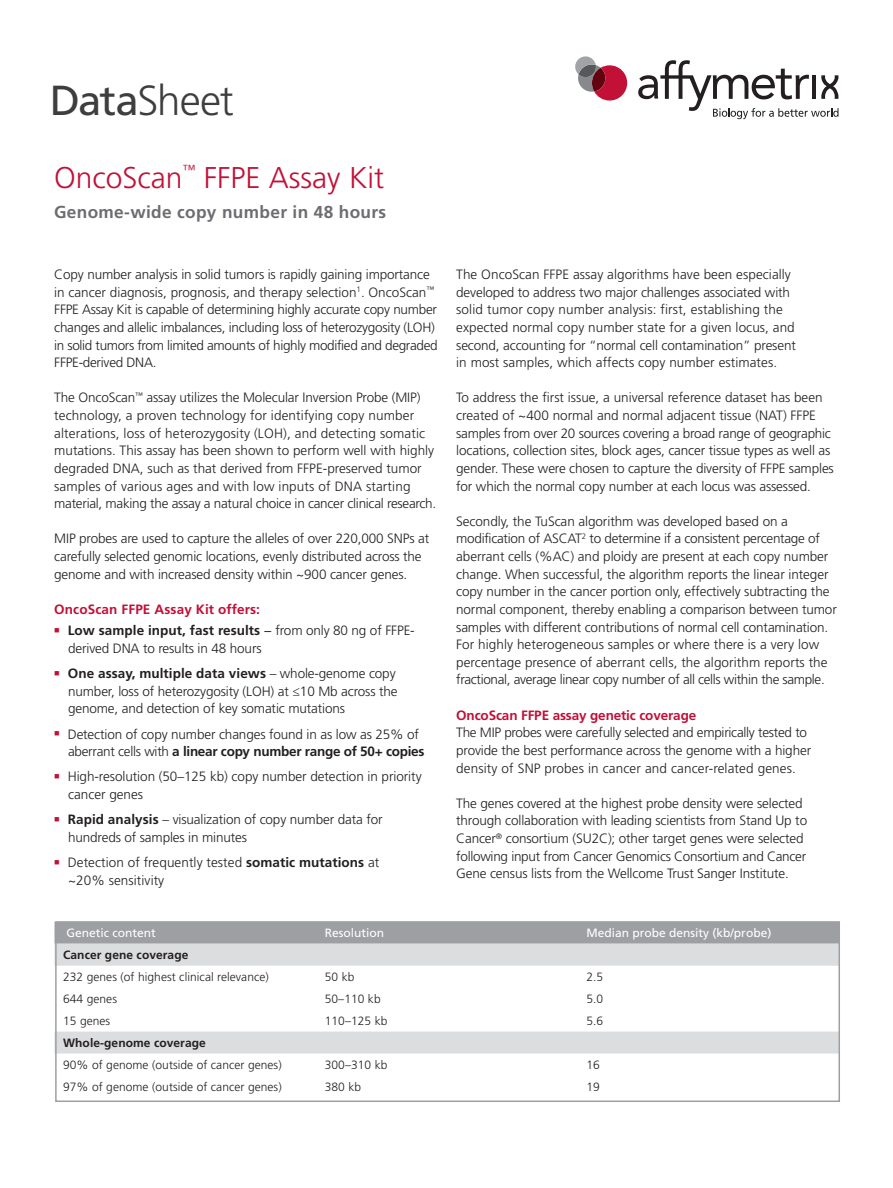
<style>
.page{position:relative;width:893px;height:1188px;background:#fff}
.page>*{position:absolute;margin:0;border:0;box-sizing:border-box;transform-origin:0 0}
.t1{font:300 42px "Frutiger LT Std";letter-spacing:-.025em;color:#3e3e3f}
.t2{font:300 30px "Frutiger LT Std";color:#c21037}
.t3{font:700 17.25px "Frutiger LT Std";letter-spacing:.02em;color:#6c6d70}
.Body_paragraph{font:300 13.5px/17.7px "Frutiger LT Std";letter-spacing:-.01em;color:#231f20}
.Bullet_Body_Paragrap{font:300 13.5px/17.7px "Frutiger LT Std";letter-spacing:-.01em;color:#231f20}
.Body_paragraph-2{font:700 13.5px "Frutiger LT Std";letter-spacing:-.01em;color:#c21037}
.Body_paragraph-3{font:700 13.5px "Frutiger LT Std";letter-spacing:.01em;color:#c21037}
.t4{font:300 13.05px "Frutiger LT Std";color:#c21037}
.Bullet_Body_Paragrap-2{font:300 12px "Frutiger LT Std";letter-spacing:.005em;color:#231f20}
.Bullet_Body_Paragrap-3{font:12px "Frutiger LT Std";color:#fff}
.Bullet_Body_Paragrap-4{font:700 12px "Frutiger LT Std";letter-spacing:.005em;color:#231f20}
.s1{font-weight:400}
.s2{font-weight:700}
</style>
<div class="page">
<svg style="left:575px;top:56px;width:52px;height:45px"></svg>
<svg style="left:638px;top:60px;width:200px;height:59px"></svg>
<div style="left:54px;top:922px;width:782px;height:22px;background:#9d9fa2"></div>
<svg style="left:54px;top:944px;width:782px;height:110px"></svg>
<div style="left:55px;top:921px;width:784px;height:181px;border:2px solid #9d9fa2"></div>
<p class="t1" style="left:50px;top:76px;width:185px"><span class="s1">Data</span>Sheet</p>
<p class="t2" style="left:54px;top:160px;width:130px">OncoScan</p>
<p class="t4" style="left:182px;top:162px;width:14px">™</p>
<p class="t2" style="left:204px;top:160px;width:181px">FFPE Assay Kit</p>
<p class="t3" style="left:54px;top:202px;width:333px">Genome-wide copy number in 48 hours</p>
<p class="Body_paragraph" style="left:54px;top:266px;width:384px">Copy number analysis in solid tumors is rapidly gaining importance in cancer diagnosis, prognosis, and therapy selection<sup>1</sup>. OncoScan<sup>™ </sup>FFPE Assay Kit is capable of determining highly accurate copy number changes and allelic imbalances, including loss of heterozygosity (LOH) in solid tumors from limited amounts of highly modified and degraded FFPE-derived DNA.</p>
<p class="Body_paragraph" style="left:54px;top:389px;width:383px">The OncoScan<sup>™</sup> assay utilizes the Molecular Inversion Probe (MIP) technology, a proven technology for identifying copy number alterations, loss of heterozygosity (LOH), and detecting somatic mutations. This assay has been shown to perform well with highly degraded DNA, such as that derived from FFPE-preserved tumor samples of various ages and with low inputs of DNA starting material, making the assay a natural choice in cancer clinical research.</p>
<p class="Body_paragraph" style="left:54px;top:530px;width:376px">MIP probes are used to capture the alleles of over 220,000 SNPs at carefully selected genomic locations, evenly distributed across the genome and with increased density within ~900 cancer genes.</p>
<p class="Body_paragraph-3" style="left:54px;top:601px;width:207px">OncoScan FFPE Assay Kit offers:</p>
<p class="Bullet_Body_Paragrap" style="left:68px;top:622px;width:348px;text-indent:-14px"><sup>■</sup> <span class="s2">Low sample input, fast results</span> − from only 80 ng of FFPE&shy;derived DNA to results in 48 hours</p>
<p class="Bullet_Body_Paragrap" style="left:68px;top:665px;width:331px;text-indent:-14px"><sup>■</sup> <span class="s2">One assay, multiple data views</span> – whole-genome copy number, loss of heterozygosity (LOH) at ≤10 Mb across the genome, and detection of key somatic mutations</p>
<p class="Bullet_Body_Paragrap" style="left:68px;top:725px;width:357px;text-indent:-14px"><sup>■</sup> Detection of copy number changes found in as low as 25% of aberrant cells with <span class="s2">a linear copy number range of 50+ copies</span></p>
<p class="Bullet_Body_Paragrap" style="left:68px;top:768px;width:355px;text-indent:-14px"><sup>■</sup> High-resolution (50–125 kb) copy number detection in priority cancer genes</p>
<p class="Bullet_Body_Paragrap" style="left:68px;top:811px;width:316px;text-indent:-14px"><sup>■</sup> <span class="s2">Rapid analysis</span> – visualization of copy number data for hundreds of samples in minutes</p>
<p class="Bullet_Body_Paragrap" style="left:68px;top:854px;width:313px;text-indent:-14px"><sup>■</sup> Detection of frequently tested <span class="s2">somatic mutations</span> at ~20% sensitivity</p>
<p class="Body_paragraph" style="left:456px;top:266px;width:341px">The OncoScan FFPE assay algorithms have been especially developed to address two major challenges associated with solid tumor copy number analysis: first, establishing the expected normal copy number state for a given locus, and second, accounting for “normal cell contamination” present in most samples, which affects copy number estimates.</p>
<p class="Body_paragraph" style="left:456px;top:389px;width:379px">To address the first issue, a universal reference dataset has been created of ~400 normal and normal adjacent tissue (NAT) FFPE samples from over 20 sources covering a broad range of geographic locations, collection sites, block ages, cancer tissue types as well as gender. These were chosen to capture the diversity of FFPE samples for which the normal copy number at each locus was assessed.</p>
<p class="Body_paragraph" style="left:456px;top:512px;width:382px">Secondly, the TuScan algorithm was developed based on a modification of ASCAT<sup>2</sup> to determine if a consistent percentage of aberrant cells (%AC) and ploidy are present at each copy number change. When successful, the algorithm reports the linear integer copy number in the cancer portion only, effectively subtracting the normal component, thereby enabling a comparison between tumor samples with different contributions of normal cell contamination.<br>For highly heterogeneous samples or where there is a very low percentage presence of aberrant cells, the algorithm reports the fractional, average linear copy number of all cells within the sample.</p>
<p class="Body_paragraph-2" style="left:456px;top:707px;width:241px">OncoScan FFPE assay genetic coverage</p>
<p class="Body_paragraph" style="left:456px;top:724px;width:356px">The MIP probes were carefully selected and empirically tested to provide the best performance across the genome with a higher density of SNP probes in cancer and cancer-related genes.</p>
<p class="Body_paragraph" style="left:456px;top:794px;width:352px">The genes covered at the highest probe density were selected through collaboration with leading scientists from Stand Up to Cancer<sup>®</sup> consortium (SU2C); other target genes were selected following input from Cancer Genomics Consortium and Cancer Gene census lists from the Wellcome Trust Sanger Institute.</p>
<p class="Bullet_Body_Paragrap-3" style="left:66px;top:926px;width:91px">Genetic content</p>
<p class="Bullet_Body_Paragrap-3" style="left:324px;top:926px;width:61px">Resolution</p>
<p class="Bullet_Body_Paragrap-3" style="left:586px;top:926px;width:186px">Median probe density (kb/probe)</p>
<p class="Bullet_Body_Paragrap-4" style="left:63px;top:948px;width:127px">Cancer gene coverage</p>
<p class="Bullet_Body_Paragrap-2" style="left:63px;top:970px;width:207px">232 genes (of highest clinical relevance)</p>
<p class="Bullet_Body_Paragrap-2" style="left:324px;top:970px;width:31px">50 kb</p>
<p class="Bullet_Body_Paragrap-2" style="left:586px;top:970px;width:18px">2.5</p>
<p class="Bullet_Body_Paragrap-2" style="left:63px;top:992px;width:55px">644 genes</p>
<p class="Bullet_Body_Paragrap-2" style="left:324px;top:992px;width:57px">50–110 kb</p>
<p class="Bullet_Body_Paragrap-2" style="left:586px;top:992px;width:18px">5.0</p>
<p class="Bullet_Body_Paragrap-2" style="left:63px;top:1014px;width:49px">15 genes</p>
<p class="Bullet_Body_Paragrap-2" style="left:324px;top:1014px;width:64px">110–125 kb</p>
<p class="Bullet_Body_Paragrap-2" style="left:586px;top:1014px;width:18px">5.6</p>
<p class="Bullet_Body_Paragrap-4" style="left:63px;top:1036px;width:144px">Whole-genome coverage</p>
<p class="Bullet_Body_Paragrap-2" style="left:63px;top:1058px;width:220px">90% of genome (outside of cancer genes)</p>
<p class="Bullet_Body_Paragrap-2" style="left:324px;top:1058px;width:64px">300–310 kb</p>
<p class="Bullet_Body_Paragrap-2" style="left:586px;top:1058px;width:15px">16</p>
<p class="Bullet_Body_Paragrap-2" style="left:63px;top:1080px;width:220px">97% of genome (outside of cancer genes)</p>
<p class="Bullet_Body_Paragrap-2" style="left:324px;top:1080px;width:38px">380 kb</p>
<p class="Bullet_Body_Paragrap-2" style="left:586px;top:1080px;width:15px">19</p>
</div>
